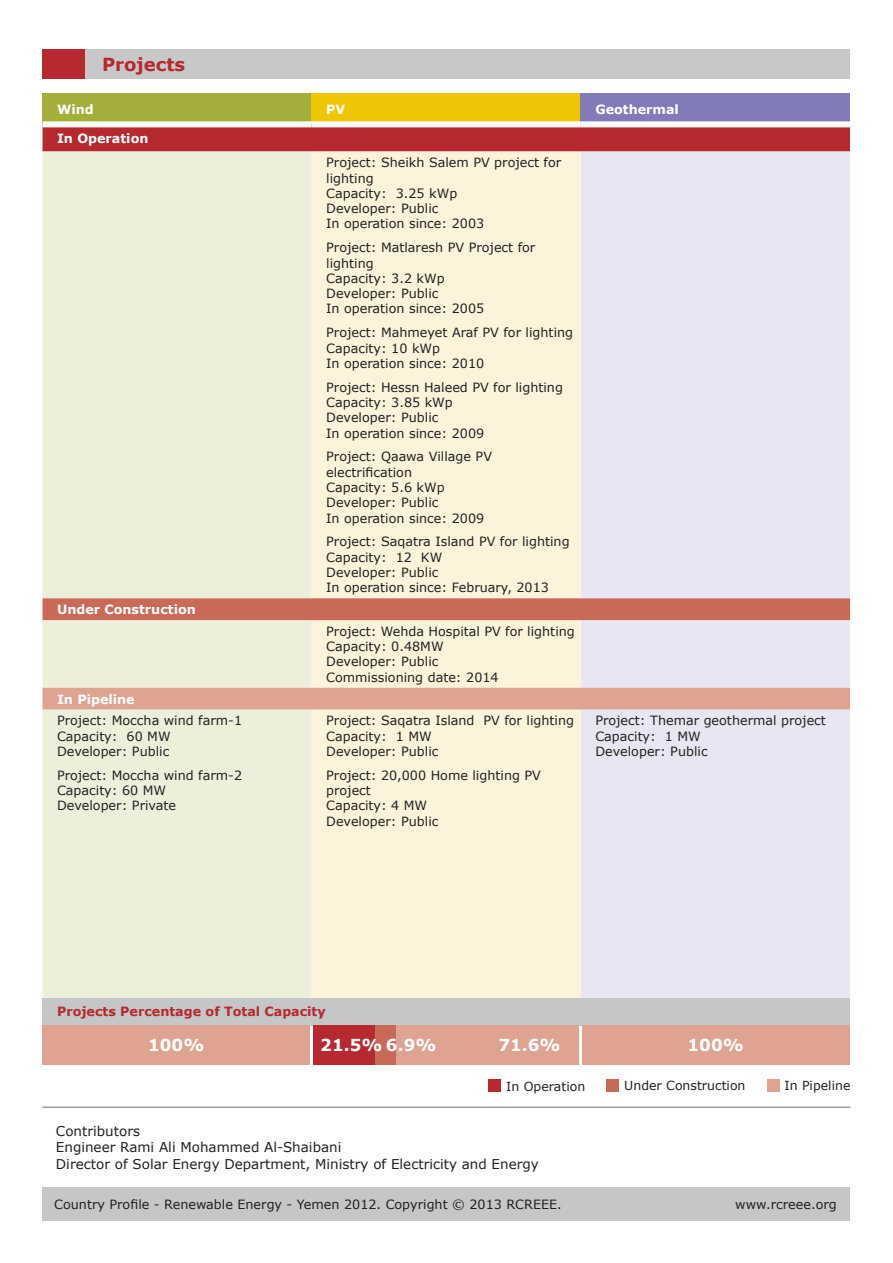
<style>
.page{position:relative;width:893px;height:1263px;background:#fff}
.page>*{position:absolute;margin:0;border:0;box-sizing:border-box;transform-origin:0 0}
.t1{font:700 18px "Verdana";color:#b6292e}
.t2{font:700 16.5px "Verdana";color:#fff}
.t3{font:13.5px "Verdana";color:#231f20}
.Paragraph_Style_3{font:12.75px/15.3px "Verdana";color:#231f20}
.Paragraph_Style_3-2{font:700 12.75px "Verdana";color:#fff}
.Paragraph_Style_3-3{font:700 12.75px "Verdana";color:#b6292e}
.t4{font:12.45px "Verdana";color:#231f20}
</style>
<div class="page">
<div style="left:42px;top:1187px;width:807px;height:33px;background:#c5c6c8"></div>
<div style="left:43px;top:93px;width:269px;height:31px;background:#a3ae3b"></div>
<div style="left:312px;top:93px;width:269px;height:31px;background:#efc604"></div>
<div style="left:581px;top:93px;width:269px;height:31px;background:#817bba"></div>
<svg style="left:43px;top:127px;width:807px;height:25px"></svg>
<div style="left:43px;top:152px;width:269px;height:846px;background:#eeefdb"></div>
<div style="left:312px;top:152px;width:269px;height:846px;background:#fcf4da"></div>
<div style="left:581px;top:152px;width:269px;height:846px;background:#e7e6f2"></div>
<div style="left:43px;top:598px;width:807px;height:22px;background:#c96a59"></div>
<div style="left:43px;top:688px;width:807px;height:21px;background:#dea391"></div>
<div style="left:43px;top:998px;width:807px;height:27px;background:#c5c6c8"></div>
<div style="left:43px;top:121px;width:269px;height:6px;background:#fff"></div>
<div style="left:312px;top:121px;width:269px;height:6px;background:#fff"></div>
<div style="left:581px;top:121px;width:269px;height:6px;background:#fff"></div>
<div style="left:43px;top:1025px;width:267px;height:40px;background:#dea391"></div>
<div style="left:313px;top:1025px;width:266px;height:40px;background:#dea391"></div>
<div style="left:583px;top:1025px;width:267px;height:40px;background:#dea391"></div>
<div style="left:313px;top:1025px;width:63px;height:40px;background:#b6292e"></div>
<div style="left:376px;top:1025px;width:20px;height:40px;background:#c96a59"></div>
<div style="left:43px;top:49px;width:807px;height:29px;background:#c7c8ca"></div>
<div style="left:43px;top:49px;width:42px;height:29px;background:#b6292e"></div>
<div style="left:607px;top:1079px;width:12px;height:13px;background:#c96a59"></div>
<div style="left:767px;top:1079px;width:12px;height:13px;background:#dea391"></div>
<div style="left:488px;top:1080px;width:13px;height:12px;background:#b6292e"></div>
<hr style="left:43px;top:1107px;width:807px;height:1px;background:#6c6d70">
<p class="t1" style="left:102px;top:51px;width:85px">Projects</p>
<p class="Paragraph_Style_3-2" style="left:57px;top:100px;width:38px">Wind</p>
<p class="Paragraph_Style_3-2" style="left:326px;top:100px;width:21px">PV</p>
<p class="Paragraph_Style_3-2" style="left:595px;top:100px;width:85px">Geothermal</p>
<p class="Paragraph_Style_3-2" style="left:57px;top:129px;width:93px">In Operation</p>
<p class="Paragraph_Style_3" style="left:326px;top:155px;width:236px">Project: Sheikh Salem PV project for lighting</p>
<p class="Paragraph_Style_3" style="left:326px;top:185px;width:133px">Capacity: 3.25 kWp</p>
<p class="Paragraph_Style_3" style="left:326px;top:201px;width:114px">Developer: Public</p>
<p class="Paragraph_Style_3" style="left:326px;top:216px;width:160px">In operation since: 2003</p>
<p class="Paragraph_Style_3" style="left:326px;top:240px;width:211px">Project: Matlaresh PV Project for lighting</p>
<p class="Paragraph_Style_3" style="left:326px;top:270px;width:120px">Capacity: 3.2 kWp</p>
<p class="Paragraph_Style_3" style="left:326px;top:286px;width:114px">Developer: Public</p>
<p class="Paragraph_Style_3" style="left:326px;top:301px;width:160px">In operation since: 2005</p>
<p class="Paragraph_Style_3" style="left:326px;top:325px;width:248px">Project: Mahmeyet Araf PV for lighting</p>
<p class="Paragraph_Style_3" style="left:326px;top:340px;width:115px">Capacity: 10 kWp</p>
<p class="Paragraph_Style_3" style="left:326px;top:355px;width:160px">In operation since: 2010</p>
<p class="Paragraph_Style_3" style="left:326px;top:379px;width:238px">Project: Hessn Haleed PV for lighting</p>
<p class="Paragraph_Style_3" style="left:326px;top:395px;width:128px">Capacity: 3.85 kWp</p>
<p class="Paragraph_Style_3" style="left:326px;top:410px;width:114px">Developer: Public</p>
<p class="Paragraph_Style_3" style="left:326px;top:425px;width:160px">In operation since: 2009</p>
<p class="Paragraph_Style_3" style="left:326px;top:449px;width:167px">Project: Qaawa Village PV electrification</p>
<p class="Paragraph_Style_3" style="left:326px;top:480px;width:120px">Capacity: 5.6 kWp</p>
<p class="Paragraph_Style_3" style="left:326px;top:495px;width:114px">Developer: Public</p>
<p class="Paragraph_Style_3" style="left:326px;top:510px;width:160px">In operation since: 2009</p>
<p class="Paragraph_Style_3" style="left:326px;top:534px;width:245px">Project: Saqatra Island PV for lighting</p>
<p class="Paragraph_Style_3" style="left:326px;top:549px;width:118px">Capacity: 12 KW</p>
<p class="Paragraph_Style_3" style="left:326px;top:565px;width:114px">Developer: Public</p>
<p class="Paragraph_Style_3" style="left:326px;top:580px;width:224px">In operation since: February, 2013</p>
<p class="Paragraph_Style_3-2" style="left:57px;top:600px;width:140px">Under Construction</p>
<p class="Paragraph_Style_3" style="left:326px;top:623px;width:250px">Project: Wehda Hospital PV for lighting</p>
<p class="Paragraph_Style_3" style="left:326px;top:639px;width:119px">Capacity: 0.48MW</p>
<p class="Paragraph_Style_3" style="left:326px;top:654px;width:114px">Developer: Public</p>
<p class="Paragraph_Style_3" style="left:326px;top:669px;width:174px">Commissioning date: 2014</p>
<p class="Paragraph_Style_3-2" style="left:57px;top:690px;width:79px">In Pipeline</p>
<p class="Paragraph_Style_3" style="left:57px;top:713px;width:187px">Project: Moccha wind farm-1</p>
<p class="Paragraph_Style_3" style="left:57px;top:728px;width:115px">Capacity: 60 MW</p>
<p class="Paragraph_Style_3" style="left:57px;top:743px;width:114px">Developer: Public</p>
<p class="Paragraph_Style_3" style="left:57px;top:767px;width:187px">Project: Moccha wind farm-2</p>
<p class="Paragraph_Style_3" style="left:57px;top:782px;width:111px">Capacity: 60 MW</p>
<p class="Paragraph_Style_3" style="left:57px;top:798px;width:121px">Developer: Private</p>
<p class="Paragraph_Style_3" style="left:326px;top:713px;width:249px">Project: Saqatra Island PV for lighting</p>
<p class="Paragraph_Style_3" style="left:326px;top:728px;width:107px">Capacity: 1 MW</p>
<p class="Paragraph_Style_3" style="left:326px;top:743px;width:114px">Developer: Public</p>
<p class="Paragraph_Style_3" style="left:326px;top:767px;width:216px">Project: 20,000 Home lighting PV project</p>
<p class="Paragraph_Style_3" style="left:326px;top:798px;width:103px">Capacity: 4 MW</p>
<p class="Paragraph_Style_3" style="left:326px;top:813px;width:114px">Developer: Public</p>
<p class="Paragraph_Style_3" style="left:595px;top:713px;width:232px">Project: Themar geothermal project</p>
<p class="Paragraph_Style_3" style="left:595px;top:728px;width:107px">Capacity: 1 MW</p>
<p class="Paragraph_Style_3" style="left:595px;top:743px;width:114px">Developer: Public</p>
<p class="Paragraph_Style_3-3" style="left:57px;top:1003px;width:270px">Projects Percentage of Total Capacity</p>
<p class="t2" style="left:148px;top:1033px;width:58px">100%</p>
<p class="t2" style="left:320px;top:1033px;width:118px">21.5% 6.9%</p>
<p class="t2" style="left:498px;top:1033px;width:64px">71.6%</p>
<p class="t2" style="left:688px;top:1033px;width:58px">100%</p>
<p class="t4" style="left:506px;top:1077px;width:81px">In Operation</p>
<p class="t4" style="left:624px;top:1077px;width:123px">Under Construction</p>
<p class="t4" style="left:784px;top:1076px;width:67px">In Pipeline</p>
<p class="t3" style="left:56px;top:1122px;width:86px">Contributors</p>
<p class="t3" style="left:56px;top:1138px;width:287px">Engineer Rami Ali Mohammed Al-Shaibani</p>
<p class="t3" style="left:56px;top:1154px;width:484px">Director of Solar Energy Department, Ministry of Electricity and Energy</p>
<p class="Paragraph_Style_3" style="left:54px;top:1196px;width:509px">Country Profile - Renewable Energy - Yemen 2012. Copyright © 2013 RCREEE.</p>
<p class="Paragraph_Style_3" style="left:735px;top:1196px;width:103px">www.rcreee.org</p>
</div>
